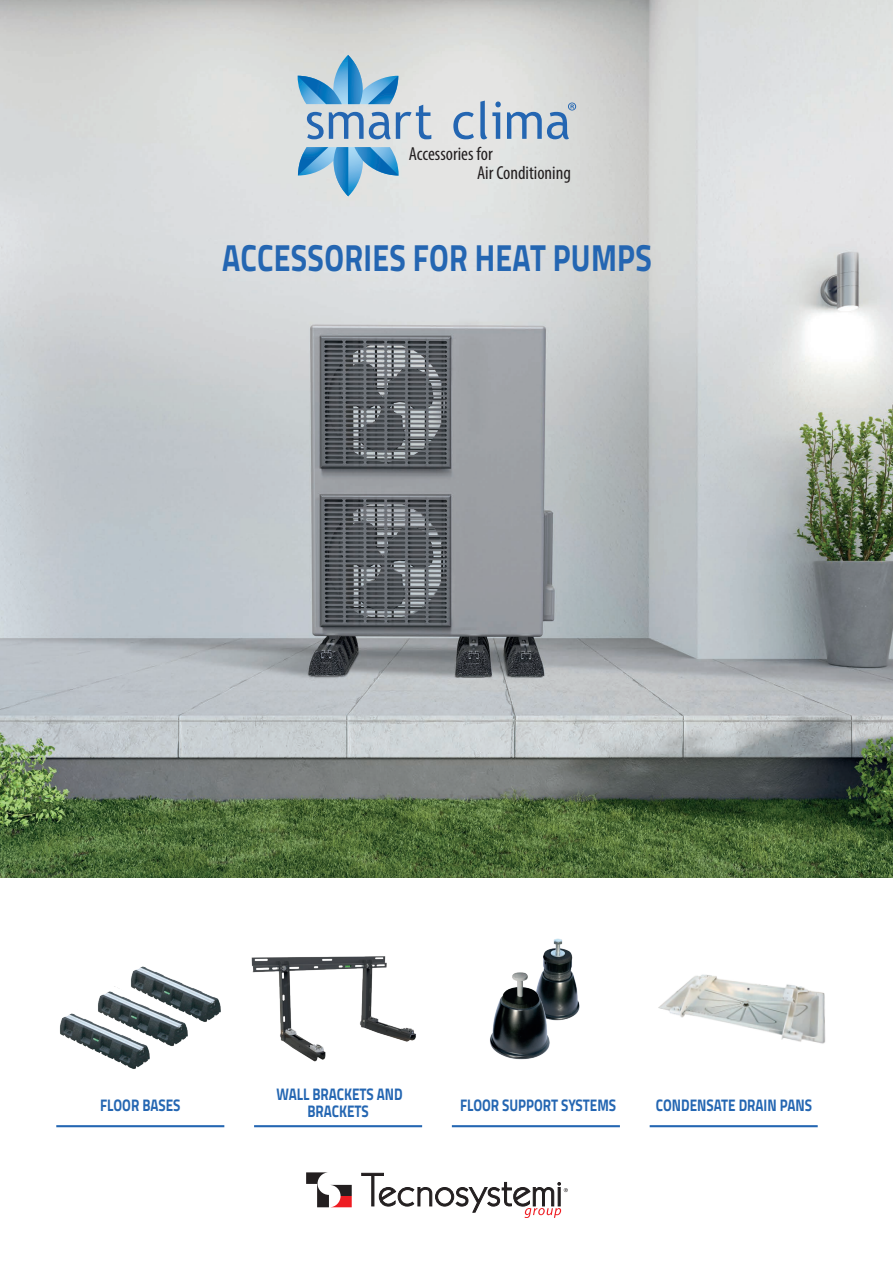
<style>
.page{position:relative;width:893px;height:1263px;background:#fff}
.page>*{position:absolute;margin:0;border:0;box-sizing:border-box;transform-origin:0 0}
.t1{font:700 37.8px "Titillium Web";letter-spacing:.01em;color:#2466b2;scale:.8 1}
.t2{font:condensed 18.9px/18.6px "Myriad Pro";color:#231f20}
.t3{font:700 16.8px/17.1px "Titillium Web";color:#2466b2;text-align:center;scale:.8 1}
</style>
<div class="page">
<img style="left:0;top:0;width:893px;height:878px">
<svg style="left:306px;top:1172px;width:46px;height:35px"></svg>
<svg style="left:361px;top:1173px;width:207px;height:45px"></svg>
<img style="left:251px;top:956px;width:165px;height:106px">
<hr style="left:56px;top:1125px;width:168px;height:2px;background:#2466b2">
<img style="left:658px;top:974px;width:168px;height:70px">
<hr style="left:452px;top:1125px;width:168px;height:2px;background:#2466b2">
<hr style="left:254px;top:1125px;width:168px;height:2px;background:#2466b2">
<hr style="left:650px;top:1125px;width:168px;height:2px;background:#2466b2">
<img style="left:98px;top:991px;width:90px;height:55px">
<img style="left:60px;top:1009px;width:97px;height:60px">
<img style="left:124px;top:966px;width:97px;height:60px">
<img style="left:543px;top:938px;width:37px;height:82px">
<img style="left:490px;top:968px;width:74px;height:92px">
<svg style="left:298px;top:55px;width:133px;height:85px;background:#a2c0d5"></svg>
<svg style="left:453px;top:112px;width:21px;height:27px"></svg>
<svg style="left:480px;top:101px;width:21px;height:38px"></svg>
<svg style="left:507px;top:103px;width:69px;height:36px;background:#a6bbd0"></svg>
<svg style="left:298px;top:147px;width:101px;height:49px;background:#88b9d8"></svg>
<p class="t2" style="left:477px;top:145px;width:95px;text-indent:-68px">Accessories for<br>Air Conditioning</p>
<h1 class="t1" style="left:222px;top:229px;width:538px">ACCESSORIES FOR HEAT PUMPS</h1>
<p class="t3" style="left:276px;top:1084px;width:159px">WALL BRACKETS AND<br>BRACKETS</p>
<p class="t3" style="left:656px;top:1096px;width:197px">CONDENSATE DRAIN PANS</p>
<p class="t3" style="left:100px;top:1096px;width:102px">FLOOR BASES</p>
<p class="t3" style="left:460px;top:1096px;width:197px">FLOOR SUPPORT SYSTEMS</p>
</div>
